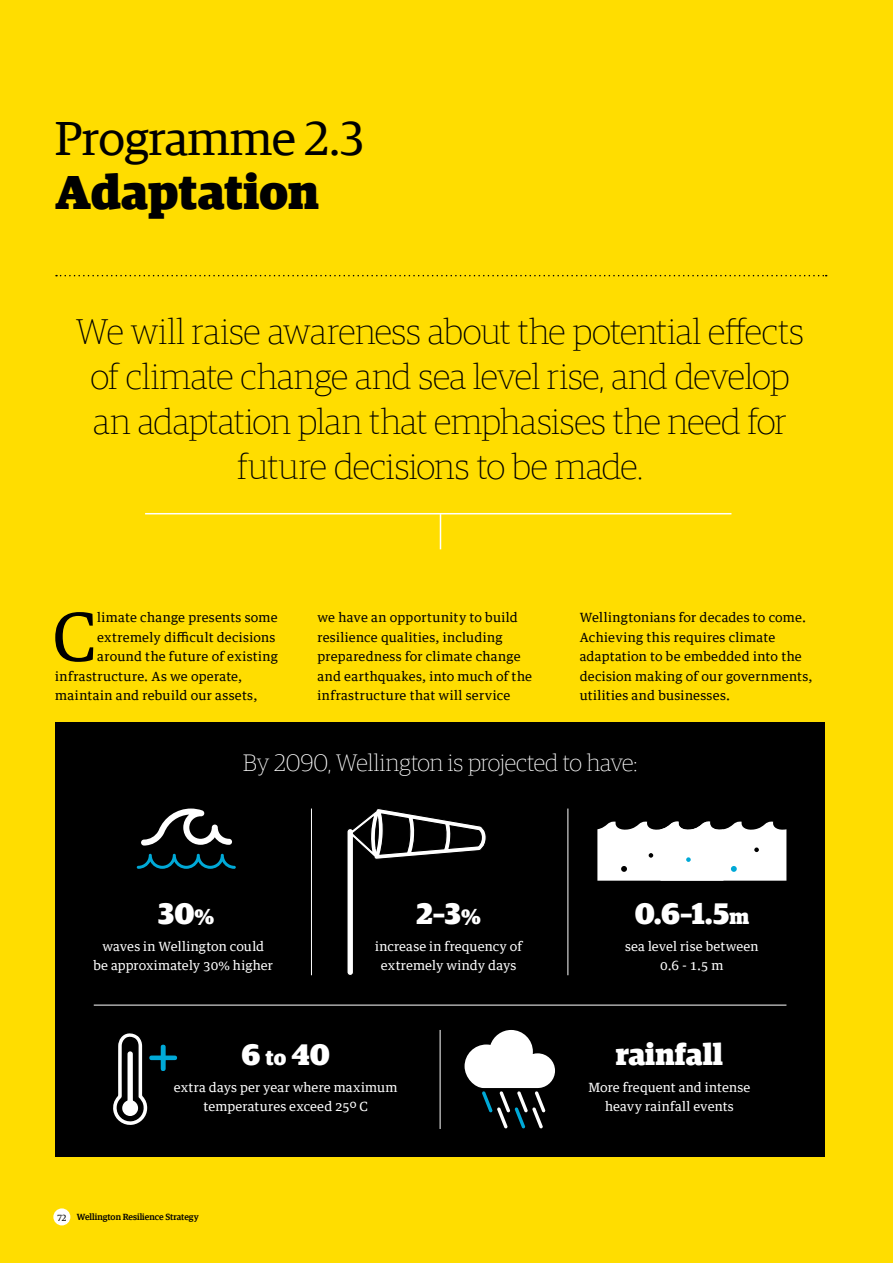
<style>
.page{position:relative;width:893px;height:1263px;background:#fd0}
.page>*{position:absolute;margin:0;border:0;box-sizing:border-box;transform-origin:0 0}
.t1{font:66.9px "Guardian Text Egyp TT";color:#000}
.t2{font:48px "Guardian Egyptian TT";color:#000}
.t3{font:900 48px "Guardian Egyptian TT";color:#000}
.t4{font:100 36px/45px "Guardian Egyptian TT";letter-spacing:-.01em;color:#000;text-align:center}
.t5{font:900 30px "Guardian Egyptian TT";color:#fff}
.t6{font:100 24px "Guardian Egyptian TT";letter-spacing:-.005em;color:#fff}
.t7{font:12.75px/19.5px "Guardian Text Egyp TT";letter-spacing:.025em;color:#000}
.t8{font:12.75px/19.5px "Guardian Text Egyp TT";letter-spacing:.01em;color:#fff;text-align:center}
.t9{font:500 9px "Guardian Egyptian TT";color:#000}
.t10{font:9px "Guardian Egyptian TT";color:#000}
.s1{font-size:21px}
</style>
<div class="page">
<svg style="left:56px;top:275px;width:771px;height:1px"></svg>
<hr style="left:145px;top:513px;width:586px;height:1px;background:#fff">
<hr style="left:440px;top:514px;width:1px;height:35px;background:#fff">
<div style="left:55px;top:722px;width:770px;height:435px;background:#000"></div>
<hr style="left:311px;top:808px;width:1px;height:167px;background:#fff">
<hr style="left:568px;top:808px;width:1px;height:167px;background:#fff">
<hr style="left:440px;top:1030px;width:1px;height:99px;background:#fff">
<hr style="left:94px;top:1005px;width:692px;height:1px;background:#fff">
<svg style="left:141px;top:808px;width:91px;height:37px"></svg>
<svg style="left:347px;top:809px;width:140px;height:166px"></svg>
<svg style="left:597px;top:821px;width:189px;height:60px;background:#e3e4e4"></svg>
<svg style="left:113px;top:1033px;width:65px;height:92px"></svg>
<svg style="left:137px;top:854px;width:99px;height:15px"></svg>
<svg style="left:465px;top:1030px;width:90px;height:98px"></svg>
<div style="left:53px;top:1208px;width:17px;height:17px;background:#fff;border-radius:50%"></div>
<h2 class="t2" style="left:55px;top:105px;width:310px">Programme 2.3</h2>
<h2 class="t3" style="left:55px;top:154px;width:265px">Adaptation</h2>
<h3 class="t4" style="left:76px;top:307px;width:729px">We will raise awareness about the potential effects of climate change and sea level rise, and develop an adaptation plan that emphasises the need for future decisions to be made.</h3>
<h1 class="t1" style="left:52px;top:581px;width:45px">C</h1>
<p class="t7" style="left:97px;top:606px;width:182px">limate change presents some</p>
<p class="t7" style="left:97px;top:626px;width:180px">extremely difficult decisions</p>
<p class="t7" style="left:97px;top:645px;width:182px">around the future of existing</p>
<p class="t7" style="left:55px;top:665px;width:188px">infrastructure. As we operate,</p>
<p class="t7" style="left:55px;top:684px;width:204px">maintain and rebuild our assets,</p>
<p class="t7" style="left:317px;top:606px;width:216px">we have an opportunity to build resilience qualities, including preparedness for climate change and earthquakes, into much of the infrastructure that will service</p>
<p class="t7" style="left:580px;top:606px;width:234px">Wellingtonians for decades to come.<br>Achieving this requires climate adaptation to be embedded into the decision making of our governments, utilities and businesses.</p>
<h3 class="t6" style="left:243px;top:747px;width:396px">By 2090, Wellington is projected to have:</h3>
<h3 class="t5" style="left:158px;top:890px;width:58px">30<span class="s1">%</span></h3>
<h3 class="t5" style="left:416px;top:890px;width:66px">2–3<span class="s1">%</span></h3>
<h3 class="t5" style="left:635px;top:890px;width:116px">0.6–1.5<span class="s1">m</span></h3>
<p class="t8" style="left:93px;top:935px;width:181px">waves in Wellington could be approximately 30% higher</p>
<p class="t8" style="left:375px;top:935px;width:149px">increase in frequency of extremely windy days</p>
<p class="t8" style="left:625px;top:935px;width:135px">sea level rise between<br>0.6 - 1.5 m</p>
<h3 class="t5" style="left:241px;top:1031px;width:90px">6 <span class="s1">to</span> 40</h3>
<h3 class="t5" style="left:616px;top:1031px;width:109px">rainfall</h3>
<p class="t8" style="left:174px;top:1076px;width:225px">extra days per year where maximum temperatures exceed 25º C</p>
<p class="t10" style="left:57px;top:1211px;width:11px">72</p>
<p class="t9" style="left:77px;top:1211px;width:123px">Wellington Resilience Strategy</p>
<p class="t8" style="left:588px;top:1076px;width:164px">More frequent and intense heavy rainfall events</p>
</div>
